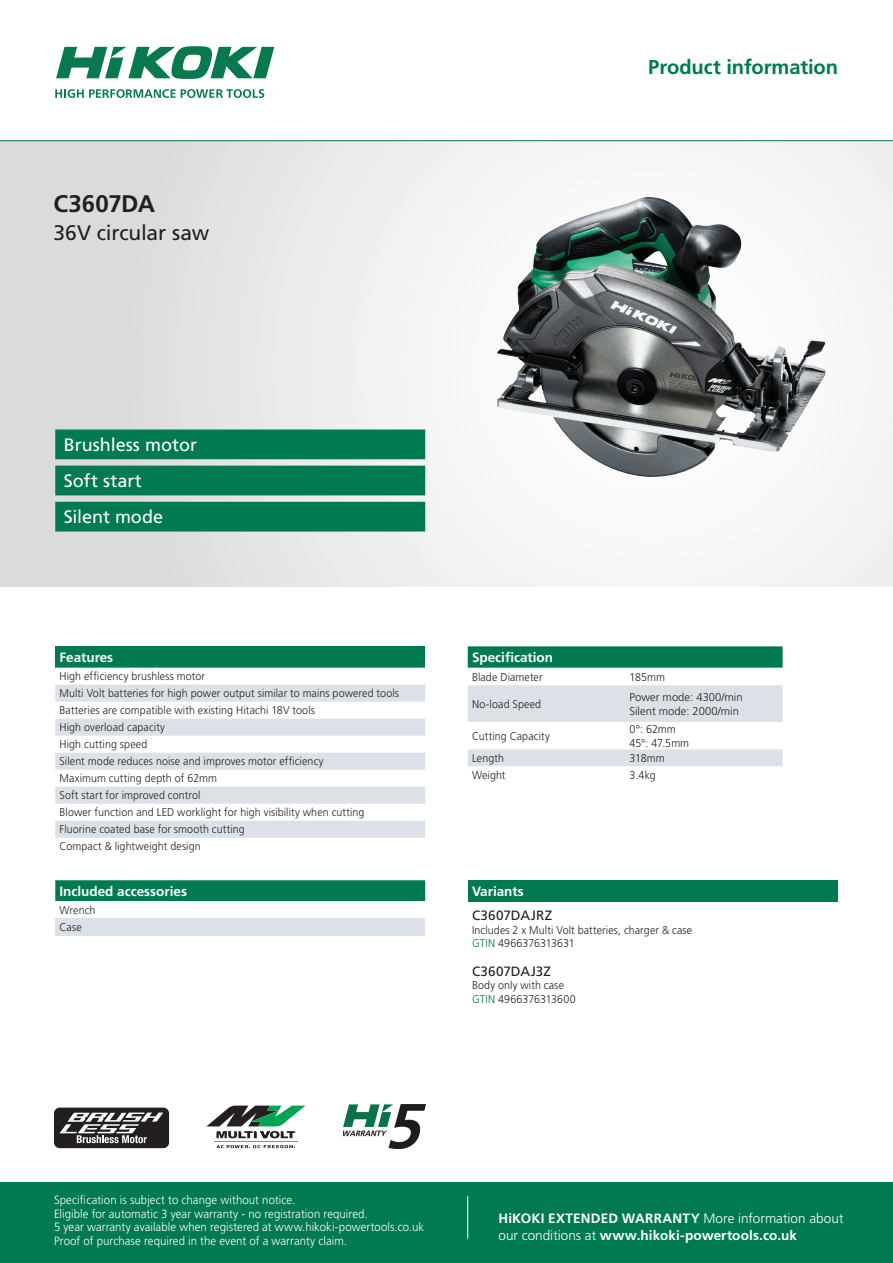
<style>
.page{position:relative;width:893px;height:1263px;background:#fff}
.page>*{position:absolute;margin:0;border:0;box-sizing:border-box;transform-origin:0 0}
.CatNL_Typenumber_sma{font:700 24px "Frutiger LT Std";letter-spacing:-.01em;color:#231f20}
.CatNL_Product_subscr{font:21px "Frutiger LT Std";letter-spacing:-.01em;color:#231f20}
.t1{font:700 20.1px "Frutiger LT Std";letter-spacing:-.005em;color:#017951}
.USP_white_-_green_pa{font:18px "Frutiger LT Std";color:#fff}
.t2{font:700 13.5px/16.5px "Frutiger LT Std";color:#fff}
.Product_subscribe_bl{font:13.5px "Frutiger LT Std";letter-spacing:.01em;color:#231f20}
.Footnote{font:300 12px "Frutiger LT Std";letter-spacing:.005em;color:#fff;scale:.95 1}
.CatNL_Technische_spe{font:300 11.25px "Frutiger LT Std";letter-spacing:.01em;color:#231f20;scale:.95 1}
.CatNL_Technische_spe-2{font:300 11.25px "Frutiger LT Std";letter-spacing:.01em;color:#231f20}
.s1{color:#00754b}
.s2{font-weight:300}
</style>
<div class="page">
<div style="left:0;top:140px;width:893px;height:447px;background:linear-gradient(to right,#dcdddd,#fefeff)"></div>
<svg style="left:55px;top:89px;width:209px;height:9px"></svg>
<svg style="left:56px;top:46px;width:218px;height:33px"></svg>
<div style="left:0;top:1182px;width:893px;height:81px;background:#017951"></div>
<hr style="left:0;top:140px;width:893px;height:1px;background:#017951">
<div style="left:55px;top:880px;width:370px;height:21px;background:#017951"></div>
<div style="left:55px;top:918px;width:370px;height:17px;background:#dbe1e6"></div>
<div style="left:468px;top:880px;width:370px;height:21px;background:#017951"></div>
<img style="left:497px;top:198px;width:328px;height:279px">
<div style="left:55px;top:646px;width:370px;height:22px;background:#017951"></div>
<svg style="left:56px;top:684px;width:369px;height:1px"></svg>
<svg style="left:55px;top:685px;width:370px;height:153px;fill:#dbe1e6"></svg>
<svg style="left:468px;top:646px;width:315px;height:22px;background:#097d56"></svg>
<div style="left:468px;top:685px;width:315px;height:37px;background:#dbe1e6"></div>
<div style="left:468px;top:749px;width:315px;height:17px;background:#dbe1e6"></div>
<hr style="left:467px;top:1196px;width:1px;height:43px;background:#fff">
<svg style="left:55px;top:429px;width:370px;height:102px;background:#1e8764"></svg>
<img style="left:344px;top:1104px;width:81px;height:44px">
<svg style="left:206px;top:1105px;width:99px;height:43px"></svg>
<div style="left:54px;top:1107px;width:115px;height:41px;background:#231f20;border-radius:6px"></div>
<svg style="left:60px;top:1112px;width:103px;height:31px"></svg>
<p class="CatNL_Typenumber_sma" style="left:54px;top:190px;width:103px">C3607DA</p>
<p class="CatNL_Product_subscr" style="left:54px;top:220px;width:157px">36V circular saw</p>
<h3 class="t1" style="left:648px;top:56px;width:191px">Product information</h3>
<p class="USP_white_-_green_pa" style="left:64px;top:434px;width:135px">Brushless motor</p>
<p class="USP_white_-_green_pa" style="left:64px;top:470px;width:80px">Soft start</p>
<p class="USP_white_-_green_pa" style="left:64px;top:507px;width:101px">Silent mode</p>
<p class="t2" style="left:60px;top:649px;width:55px">Features</p>
<p class="CatNL_Technische_spe" style="left:60px;top:670px;width:155px">High efficiency brushless motor</p>
<p class="CatNL_Technische_spe" style="left:60px;top:687px;width:359px">Multi Volt batteries for high power output similar to mains powered tools</p>
<p class="CatNL_Technische_spe" style="left:60px;top:704px;width:270px">Batteries are compatible with existing Hitachi 18V tools</p>
<p class="CatNL_Technische_spe" style="left:60px;top:721px;width:113px">High overload capacity</p>
<p class="CatNL_Technische_spe" style="left:60px;top:738px;width:94px">High cutting speed</p>
<p class="CatNL_Technische_spe" style="left:60px;top:755px;width:279px">Silent mode reduces noise and improves motor efficiency</p>
<p class="CatNL_Technische_spe" style="left:60px;top:772px;width:167px">Maximum cutting depth of 62mm</p>
<p class="CatNL_Technische_spe" style="left:60px;top:789px;width:150px">Soft start for improved control</p>
<p class="CatNL_Technische_spe" style="left:60px;top:806px;width:323px">Blower function and LED worklight for high visibility when cutting</p>
<p class="CatNL_Technische_spe" style="left:60px;top:823px;width:196px">Fluorine coated base for smooth cutting</p>
<p class="CatNL_Technische_spe" style="left:60px;top:840px;width:150px">Compact &amp; lightweight design</p>
<p class="t2" style="left:60px;top:883px;width:129px">Included accessories</p>
<p class="CatNL_Technische_spe" style="left:60px;top:904px;width:39px">Wrench</p>
<p class="CatNL_Technische_spe" style="left:60px;top:921px;width:25px">Case</p>
<p class="t2" style="left:472px;top:649px;width:83px">Specification</p>
<p class="CatNL_Technische_spe" style="left:472px;top:670px;width:76px">Blade Diameter</p>
<p class="CatNL_Technische_spe" style="left:629px;top:670px;width:39px">185mm</p>
<p class="CatNL_Technische_spe" style="left:472px;top:697px;width:74px">No-load Speed</p>
<p class="CatNL_Technische_spe-2" style="left:629px;top:691px;width:115px">Power mode: 4300/min</p>
<p class="CatNL_Technische_spe-2" style="left:629px;top:704px;width:111px">Silent mode: 2000/min</p>
<p class="CatNL_Technische_spe" style="left:472px;top:730px;width:83px">Cutting Capacity</p>
<p class="CatNL_Technische_spe" style="left:629px;top:723px;width:50px">0°: 62mm</p>
<p class="CatNL_Technische_spe" style="left:629px;top:736px;width:64px">45°: 47.5mm</p>
<p class="CatNL_Technische_spe" style="left:472px;top:752px;width:35px">Length</p>
<p class="CatNL_Technische_spe" style="left:629px;top:752px;width:39px">318mm</p>
<p class="CatNL_Technische_spe" style="left:472px;top:769px;width:37px">Weight</p>
<p class="CatNL_Technische_spe" style="left:629px;top:769px;width:29px">3.4kg</p>
<p class="t2" style="left:472px;top:883px;width:53px">Variants</p>
<p class="Product_subscribe_bl" style="left:472px;top:907px;width:82px">C3607DAJRZ</p>
<p class="CatNL_Technische_spe" style="left:472px;top:923px;width:233px">Includes 2 x Multi Volt batteries, charger &amp; case</p>
<p class="CatNL_Technische_spe" style="left:472px;top:937px;width:110px"><span class="s1">GTIN</span> 4966376313631</p>
<p class="Product_subscribe_bl" style="left:472px;top:963px;width:80px">C3607DAJ3Z</p>
<p class="CatNL_Technische_spe" style="left:472px;top:979px;width:98px">Body only with case</p>
<p class="CatNL_Technische_spe" style="left:472px;top:992px;width:111px"><span class="s1">GTIN</span> 4966376313600</p>
<p class="Footnote" style="left:54px;top:1193px;width:256px">Specification is subject to change without notice.</p>
<p class="Footnote" style="left:54px;top:1207px;width:332px">Eligible for automatic 3 year warranty - no registration required.</p>
<p class="Footnote" style="left:54px;top:1220px;width:391px">5 year warranty available when registered at www.hikoki-powertools.co.uk</p>
<p class="Footnote" style="left:54px;top:1234px;width:310px">Proof of purchase required in the event of a warranty claim.</p>
<p class="t2" style="left:498px;top:1210px;width:346px">HiKOKI EXTENDED WARRANTY <span class="s2">More information about our conditions at</span> www.hikoki-powertools.co.uk</p>
</div>
